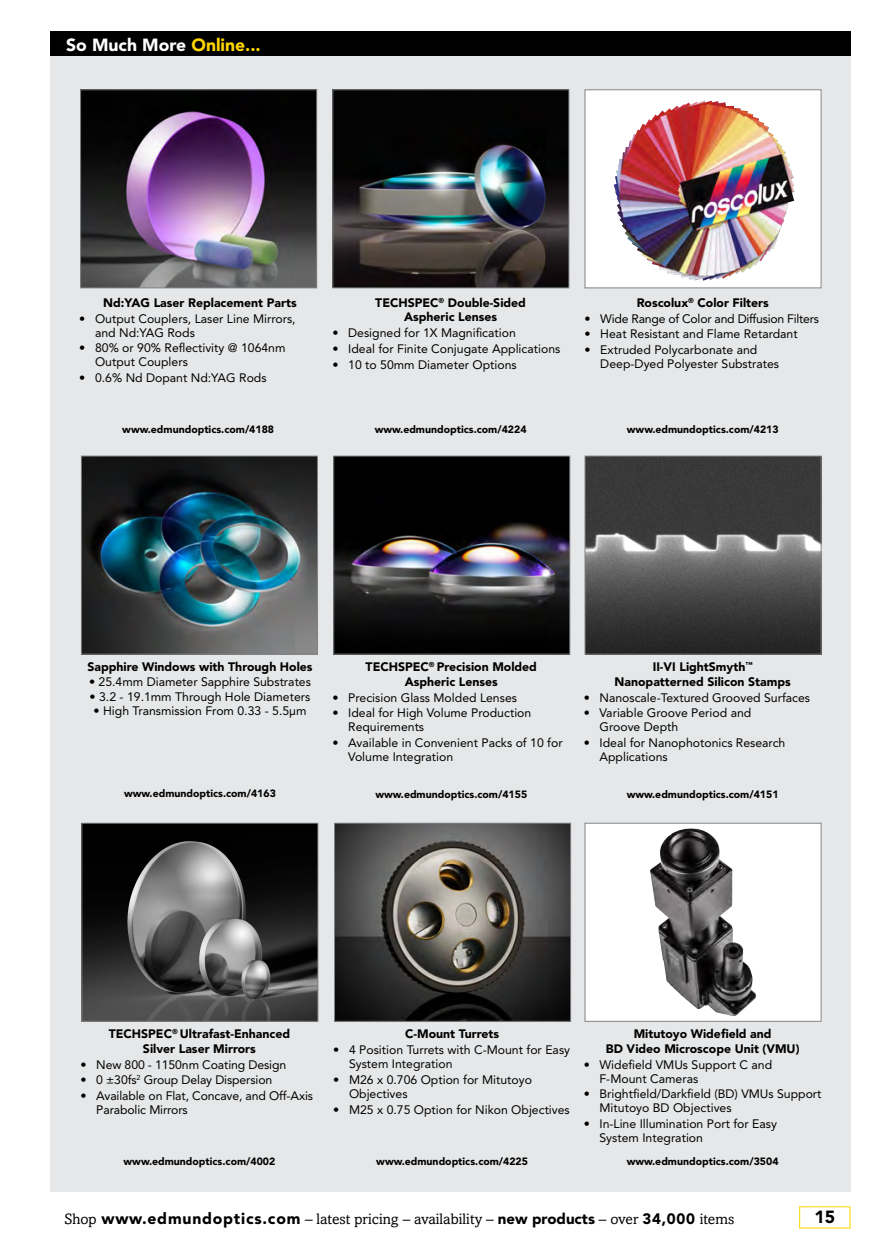
<style>
.page{position:relative;width:882px;height:1260px;background:#fff}
.page>*{position:absolute;margin:0;border:0;box-sizing:border-box;transform-origin:0 0}
.t1{font:900 17.5px "Avenir";color:#fff}
.t2{font:900 17.5px "Avenir";color:#000}
.t3{font:15.05px "Amasis MT Std";color:#000}
.t4{font:12.25px/14px "Avenir";color:#000}
.t5{font:900 12.25px/14.7px "Avenir";color:#000;text-align:center}
.t6{font:12.25px "Avenir";letter-spacing:-.02em;color:#000}
.t7{font:900 10.5px "Avenir";color:#000}
.s1{color:#ffd600}
.s2{font-family:"Avenir";font-weight:900;font-size:15.75px}
.s3{font-family:"Avenir";font-weight:900}
</style>
<div class="page">
<div style="left:50px;top:48px;width:800px;height:1144px;background:#e6e7e8"></div>
<div style="left:50px;top:32px;width:800px;height:24px;background:#000"></div>
<img style="left:82px;top:91px;width:233px;height:195px">
<div style="left:80px;top:89px;width:237px;height:199px;border:1px solid #808285"></div>
<img style="left:83px;top:458px;width:233px;height:195px">
<div style="left:81px;top:456px;width:237px;height:199px;border:1px solid #808285"></div>
<img style="left:83px;top:825px;width:233px;height:195px">
<div style="left:81px;top:823px;width:237px;height:199px;border:1px solid #808285"></div>
<img style="left:336px;top:825px;width:233px;height:195px">
<div style="left:334px;top:823px;width:237px;height:199px;border:1px solid #808285"></div>
<div style="left:585px;top:823px;width:236px;height:198px;background:#fff"></div>
<img style="left:650px;top:828px;width:106px;height:188px">
<div style="left:585px;top:823px;width:237px;height:199px;border:1px solid #808285"></div>
<img style="left:335px;top:458px;width:233px;height:195px">
<div style="left:333px;top:456px;width:237px;height:199px;border:1px solid #808285"></div>
<img style="left:587px;top:458px;width:233px;height:195px">
<div style="left:585px;top:456px;width:237px;height:199px;border:1px solid #808285"></div>
<img style="left:587px;top:91px;width:233px;height:195px">
<img style="left:670px;top:101px;width:34px;height:9px">
<div style="left:585px;top:89px;width:237px;height:199px;border:1px solid #808285"></div>
<img style="left:334px;top:91px;width:233px;height:195px">
<div style="left:332px;top:89px;width:237px;height:199px;border:1px solid #808285"></div>
<h1 class="t1" style="left:66px;top:34px;width:196px">So Much More <span class="s1">Online...</span></h1>
<p class="t5" style="left:103px;top:295px;width:195px">Nd:YAG Laser Replacement Parts</p>
<p class="t4" style="left:95px;top:311px;width:202px;text-indent:-16px">• Output Couplers, Laser Line Mirrors, and Nd:YAG Rods</p>
<p class="t4" style="left:95px;top:341px;width:192px;text-indent:-16px">• 80% or 90% Reflectivity @ 1064nm<br>Output Couplers</p>
<p class="t4" style="left:79px;top:371px;width:189px">• 0.6% Nd Dopant Nd:YAG Rods</p>
<p class="t7" style="left:122px;top:423px;width:153px">www.edmundoptics.com/4188</p>
<p class="t5" style="left:375px;top:295px;width:152px">TECHSPEC<sup>®</sup> Double-Sided<br>Aspheric Lenses</p>
<p class="t4" style="left:332px;top:326px;width:185px">• Designed for 1X Magnification</p>
<p class="t4" style="left:332px;top:342px;width:229px">• Ideal for Finite Conjugate Applications</p>
<p class="t4" style="left:332px;top:358px;width:186px">• 10 to 50mm Diameter Options</p>
<p class="t7" style="left:375px;top:423px;width:153px">www.edmundoptics.com/4224</p>
<p class="t5" style="left:637px;top:295px;width:134px">Roscolux<sup>®</sup> Color Filters</p>
<p class="t6" style="left:585px;top:311px;width:236px">• Wide Range of Color and Diffusion Filters</p>
<p class="t4" style="left:585px;top:327px;width:215px">• Heat Resistant and Flame Retardant</p>
<p class="t4" style="left:600px;top:343px;width:180px;text-indent:-16px">• Extruded Polycarbonate and<br>Deep-Dyed Polyester Substrates</p>
<p class="t7" style="left:627px;top:423px;width:153px">www.edmundoptics.com/4213</p>
<p class="t5" style="left:87px;top:659px;width:227px">Sapphire Windows with Through Holes</p>
<p class="t4" style="left:89px;top:675px;width:223px">• 25.4mm Diameter Sapphire Substrates</p>
<p class="t4" style="left:90px;top:689px;width:222px">• 3.2 - 19.1mm Through Hole Diameters</p>
<p class="t4" style="left:94px;top:704px;width:214px">• High Transmission From 0.33 - 5.5μm</p>
<p class="t7" style="left:124px;top:787px;width:153px">www.edmundoptics.com/4163</p>
<p class="t5" style="left:366px;top:659px;width:173px">TECHSPEC<sup>®</sup> Precision Molded<br>Aspheric Lenses</p>
<p class="t4" style="left:332px;top:690px;width:186px">• Precision Glass Molded Lenses</p>
<p class="t4" style="left:348px;top:706px;width:185px;text-indent:-16px">• Ideal for High Volume Production<br>Requirements</p>
<p class="t4" style="left:348px;top:736px;width:216px;text-indent:-16px">• Available in Convenient Packs of 10 for<br>Volume Integration</p>
<p class="t7" style="left:375px;top:788px;width:153px">www.edmundoptics.com/4155</p>
<p class="t5" style="left:615px;top:659px;width:178px">II-VI LightSmyth<sup>™<br></sup>Nanopatterned Silicon Stamps</p>
<p class="t4" style="left:584px;top:690px;width:228px">• Nanoscale-Textured Grooved Surfaces</p>
<p class="t4" style="left:600px;top:706px;width:153px;text-indent:-16px">• Variable Groove Period and<br>Groove Depth</p>
<p class="t4" style="left:600px;top:736px;width:187px;text-indent:-16px">• Ideal for Nanophotonics Research<br>Applications</p>
<p class="t7" style="left:627px;top:788px;width:153px">www.edmundoptics.com/4151</p>
<p class="t5" style="left:109px;top:1027px;width:183px">TECHSPEC<sup>®</sup> Ultrafast-Enhanced<br>Silver Laser Mirrors</p>
<p class="t4" style="left:81px;top:1058px;width:207px">• New 800 - 1150nm Coating Design</p>
<p class="t4" style="left:81px;top:1073px;width:193px">• 0 ±30fs<sup>2</sup> Group Delay Dispersion</p>
<p class="t4" style="left:96px;top:1089px;width:218px;text-indent:-16px">• Available on Flat, Concave, and Off-Axis<br>Parabolic Mirrors</p>
<p class="t7" style="left:124px;top:1155px;width:153px">www.edmundoptics.com/4002</p>
<p class="t5" style="left:405px;top:1027px;width:96px">C-Mount Turrets</p>
<p class="t4" style="left:349px;top:1043px;width:223px;text-indent:-16px">• 4 Position Turrets with C-Mount for Easy<br>System Integration</p>
<p class="t4" style="left:349px;top:1073px;width:184px;text-indent:-16px">• M26 x 0.706 Option for Mitutoyo<br>Objectives</p>
<p class="t4" style="left:333px;top:1102px;width:238px">• M25 x 0.75 Option for Nikon Objectives</p>
<p class="t7" style="left:376px;top:1155px;width:153px">www.edmundoptics.com/4225</p>
<p class="t5" style="left:606px;top:1027px;width:195px">Mitutoyo Widefield and<br>BD Video Microscope Unit (VMU)</p>
<p class="t4" style="left:600px;top:1058px;width:174px;text-indent:-16px">• Widefield VMUs Support C and<br>F-Mount Cameras</p>
<p class="t4" style="left:600px;top:1087px;width:224px;text-indent:-16px">• Brightfield/Darkfield (BD) VMUs Support<br>Mitutoyo BD Objectives</p>
<p class="t4" style="left:600px;top:1117px;width:179px;text-indent:-16px">• In-Line Illumination Port for Easy<br>System Integration</p>
<p class="t7" style="left:627px;top:1155px;width:153px">www.edmundoptics.com/3504</p>
<p class="t3" style="left:64px;top:1210px;width:671px">Shop <span class="s2">www.edmundoptics.com</span> – latest pricing – availability – <span class="s3">new products</span> – over <span class="s3">34,000</span> items</p>
<h1 class="t2" style="left:815px;top:1206px;width:22px">15</h1>
</div>
